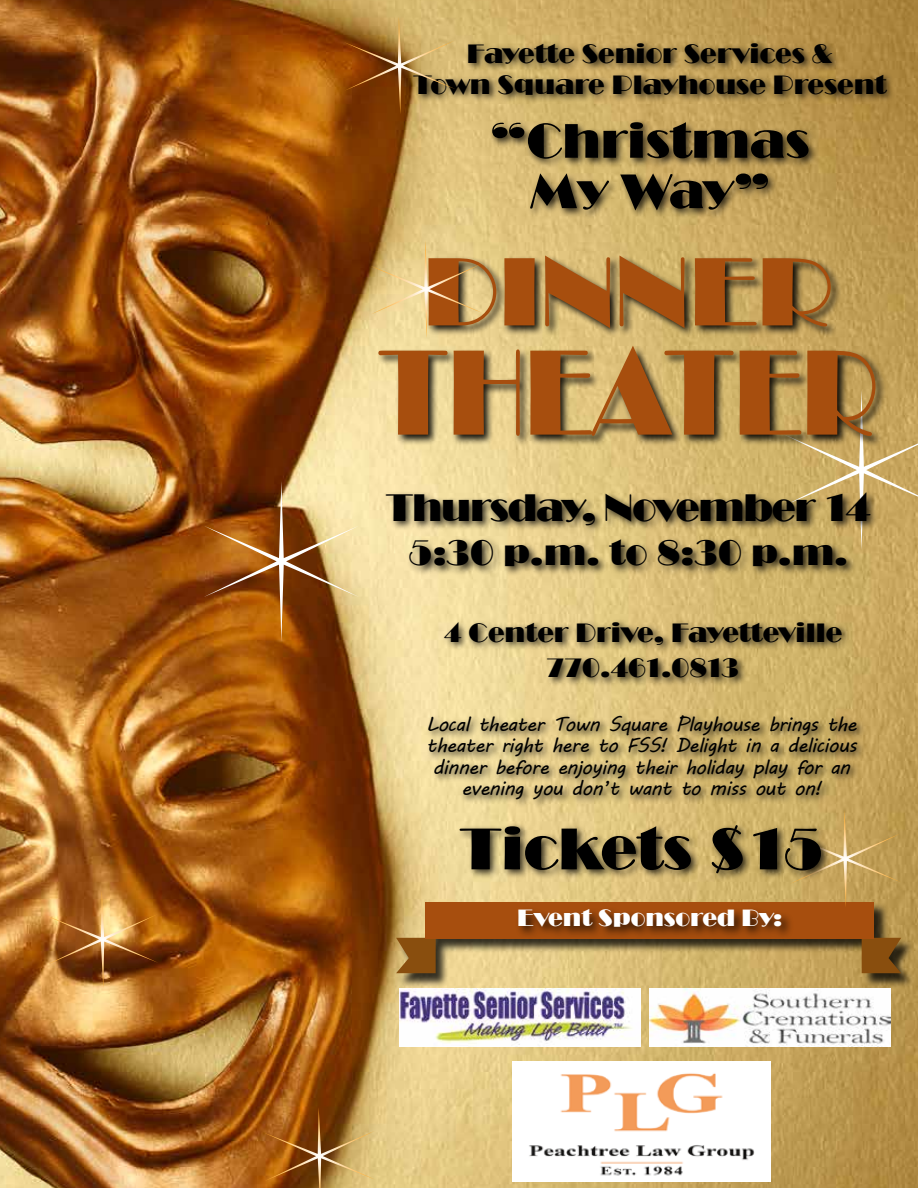
<style>
.page{position:relative;width:918px;height:1188px;background:#fff}
.page>*{position:absolute;margin:0;border:0;box-sizing:border-box;transform-origin:0 0}
.t1{font:126px "Broadway";color:#a74e0e;scale:.8 1}
.t2{font:100.8px "Broadway";color:#a74e0e}
.t3{font:61.05px "Broadway";letter-spacing:-.01em;color:#000}
.t4{font:50.4px/50.4px "Broadway";color:#000;text-align:center}
.t5{font:39.75px "Broadway";letter-spacing:-.03em;color:#000}
.t6{font:36.6px "Broadway";color:#000}
.t7{font:27.45px/30.6px "Broadway";color:#000;text-align:center}
.t8{font:24.45px "Broadway";color:#fff}
.t9{font:19.8px/21.5px "MV Boli";letter-spacing:-.03em;color:#000;text-align:center}
</style>
<div class="page">
<img style="left:0;top:0;width:918px;height:1188px">
<div style="left:411px;top:40px;width:485px;height:179px;background:#000;opacity:.75"></div>
<div style="left:442px;top:618px;width:409px;height:69px;background:#000;opacity:.75"></div>
<div style="left:398px;top:903px;width:516px;height:85px;background:#000;opacity:.78"></div>
<svg style="left:396px;top:938px;width:40px;height:35px"></svg>
<svg style="left:862px;top:938px;width:39px;height:35px"></svg>
<div style="left:425px;top:902px;width:449px;height:37px;background:#a74e0e"></div>
<div style="left:515px;top:907px;width:279px;height:33px;background:#000;opacity:.75"></div>
<svg style="left:344px;top:17px;width:112px;height:97px;background:#a97b3e"></svg>
<svg style="left:47px;top:890px;width:112px;height:98px;background:#aa6c2d"></svg>
<svg style="left:263px;top:1107px;width:112px;height:81px;background:#a57030"></svg>
<svg style="left:784px;top:390px;width:134px;height:160px;background:#cdaf6c"></svg>
<div style="left:377px;top:254px;width:510px;height:193px;background:#000;opacity:.91"></div>
<svg style="left:370px;top:240px;width:112px;height:98px;background:#c0aa75"></svg>
<div style="left:383px;top:490px;width:497px;height:86px;background:#000;opacity:.75"></div>
<svg style="left:789px;top:810px;width:112px;height:98px;background:#c39f58"></svg>
<svg style="left:203px;top:481px;width:156px;height:161px;background:#a87139"></svg>
<div style="left:426px;top:712px;width:440px;height:97px;background:#000;opacity:.75"></div>
<div style="left:456px;top:822px;width:375px;height:61px;background:#000;opacity:.75"></div>
<img style="left:400px;top:988px;width:241px;height:59px">
<img style="left:513px;top:1062px;width:257px;height:119px">
<img style="left:650px;top:988px;width:241px;height:59px">
<h3 class="t7" style="left:413px;top:39px;width:475px">Fayette Senior Services &amp;<br>Town Square Playhouse Present</h3>
<h3 class="t4" style="left:490px;top:116px;width:321px">“Christmas<br>My Way”</h3>
<h2 class="t2" style="left:423px;top:233px;width:413px">DINNER</h2>
<h1 class="t1" style="left:378px;top:320px;width:627px">THEATER</h1>
<h3 class="t5" style="left:386px;top:485px;width:486px">Thursday, November 14</h3>
<h3 class="t6" style="left:409px;top:532px;width:441px">5:30 p.m. to 8:30 p.m.</h3>
<h3 class="t7" style="left:444px;top:615px;width:400px;line-height:35.2px">4 Center Drive, Fayetteville<br>770.461.0813</h3>
<p class="t9" style="left:426px;top:713px;width:432px">Local theater Town Square Playhouse brings the theater right here to FSS! Delight in a delicious dinner before enjoying their holiday play for an evening you don’t want to miss out on!</p>
<h3 class="t3" style="left:459px;top:814px;width:366px">Tickets $15</h3>
<p class="t8" style="left:517px;top:904px;width:267px">Event Sponsored By:</p>
</div>
